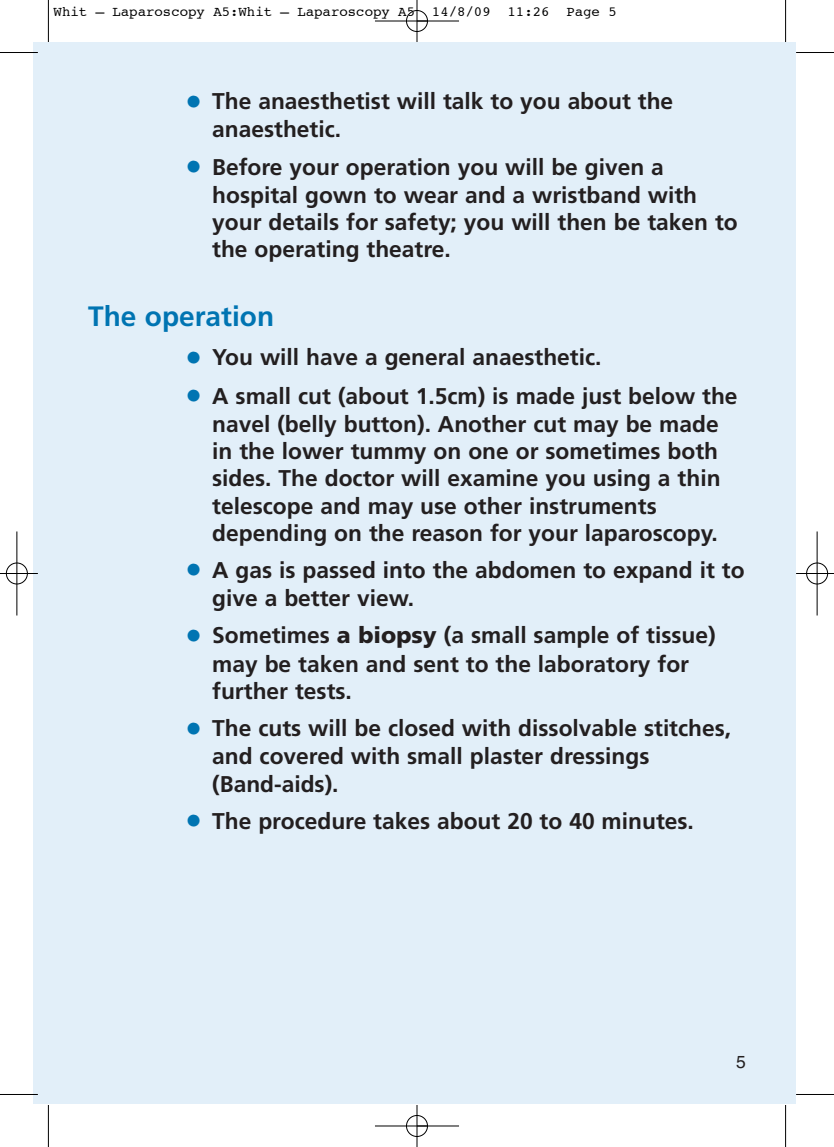
<style>
.page{position:relative;width:834px;height:1147px;background:#fff}
.page>*{position:absolute;margin:0;border:0;box-sizing:border-box;transform-origin:0 0}
.t1{font:700 28px "Frutiger";color:#0074b2}
.t2{font:700 22.75px/27.7px "Frutiger";color:#231f20}
.t3{font:17.5px "Helvetica";color:#231f20}
.t4{font:14px "Courier";color:#000}
.s1{color:#0074b2}
.s2{font-weight:900}
</style>
<div class="page">
<div style="left:33px;top:43px;width:762px;height:1061px;background:#e2eff9"></div>
<hr style="left:48px;top:0;width:1px;height:42px;background:#000">
<hr style="left:0;top:52px;width:38px;height:1px;background:#000">
<hr style="left:785px;top:0;width:1px;height:42px;background:#000">
<hr style="left:796px;top:52px;width:37px;height:1px;background:#000">
<hr style="left:48px;top:1105px;width:1px;height:42px;background:#000">
<hr style="left:0;top:1094px;width:38px;height:1px;background:#000">
<hr style="left:785px;top:1105px;width:1px;height:42px;background:#000">
<hr style="left:796px;top:1094px;width:37px;height:1px;background:#000">
<div style="left:406px;top:10px;width:22px;height:22px;border:1px solid #fff;border-radius:50%"></div>
<div style="left:406px;top:1115px;width:22px;height:22px;border:1px solid #fff;border-radius:50%"></div>
<div style="left:6px;top:562px;width:22px;height:22px;border:1px solid #fff;border-radius:50%"></div>
<div style="left:806px;top:562px;width:21px;height:22px;border:1px solid #fff;border-radius:50%"></div>
<hr style="left:375px;top:21px;width:84px;height:1px;background:#000">
<hr style="left:375px;top:1125px;width:84px;height:1px;background:#000">
<hr style="left:17px;top:531px;width:1px;height:84px;background:#000">
<hr style="left:816px;top:531px;width:1px;height:84px;background:#000">
<hr style="left:416px;top:0;width:1px;height:42px;background:#000">
<hr style="left:416px;top:1105px;width:1px;height:42px;background:#000">
<hr style="left:0;top:573px;width:38px;height:1px;background:#000">
<hr style="left:796px;top:573px;width:37px;height:1px;background:#000">
<div style="left:406px;top:10px;width:21px;height:22px;border:1px solid #000;border-radius:50%"></div>
<div style="left:406px;top:1115px;width:21px;height:21px;border:1px solid #000;border-radius:50%"></div>
<div style="left:6px;top:563px;width:22px;height:21px;border:1px solid #000;border-radius:50%"></div>
<div style="left:806px;top:563px;width:21px;height:21px;border:1px solid #000;border-radius:50%"></div>
<p class="t4" style="left:54px;top:5px;width:564px">Whit – Laparoscopy A5:Whit – Laparoscopy A5 14/8/09 11:26 Page 5</p>
<p class="t2" style="left:212px;top:89px;width:462px;line-height:28.2px;text-indent:-25px"><span class="s1">●</span> The anaesthetist will talk to you about the anaesthetic.</p>
<p class="t2" style="left:212px;top:155px;width:527px;text-indent:-25px"><span class="s1">●</span> Before your operation you will be given a hospital gown to wear and a wristband with your details for safety; you will then be taken to the operating theatre.</p>
<p class="t1" style="left:88px;top:305px;width:187px">The operation</p>
<p class="t2" style="left:187px;top:345px;width:415px"><span class="s1">●</span> You will have a general anaesthetic.</p>
<p class="t2" style="left:212px;top:384px;width:527px;text-indent:-25px"><span class="s1">●</span> A small cut (about 1.5cm) is made just below the navel (belly button). Another cut may be made in the lower tummy on one or sometimes both sides. The doctor will examine you using a thin telescope and may use other instruments depending on the reason for your laparoscopy.</p>
<p class="t2" style="left:212px;top:558px;width:533px;line-height:28.2px;text-indent:-25px"><span class="s1">●</span> A gas is passed into the abdomen to expand it to give a better view.</p>
<p class="t2" style="left:212px;top:623px;width:505px;text-indent:-25px"><span class="s1">●</span> Sometimes <span class="s2">a biopsy</span> (a small sample of tissue) may be taken and sent to the laboratory for further tests.</p>
<p class="t2" style="left:212px;top:716px;width:520px;text-indent:-25px"><span class="s1">●</span> The cuts will be closed with dissolvable stitches, and covered with small plaster dressings (Band-aids).</p>
<p class="t2" style="left:187px;top:809px;width:508px"><span class="s1">●</span> The procedure takes about 20 to 40 minutes.</p>
<p class="t3" style="left:736px;top:1055px;width:11px">5</p>
</div>
